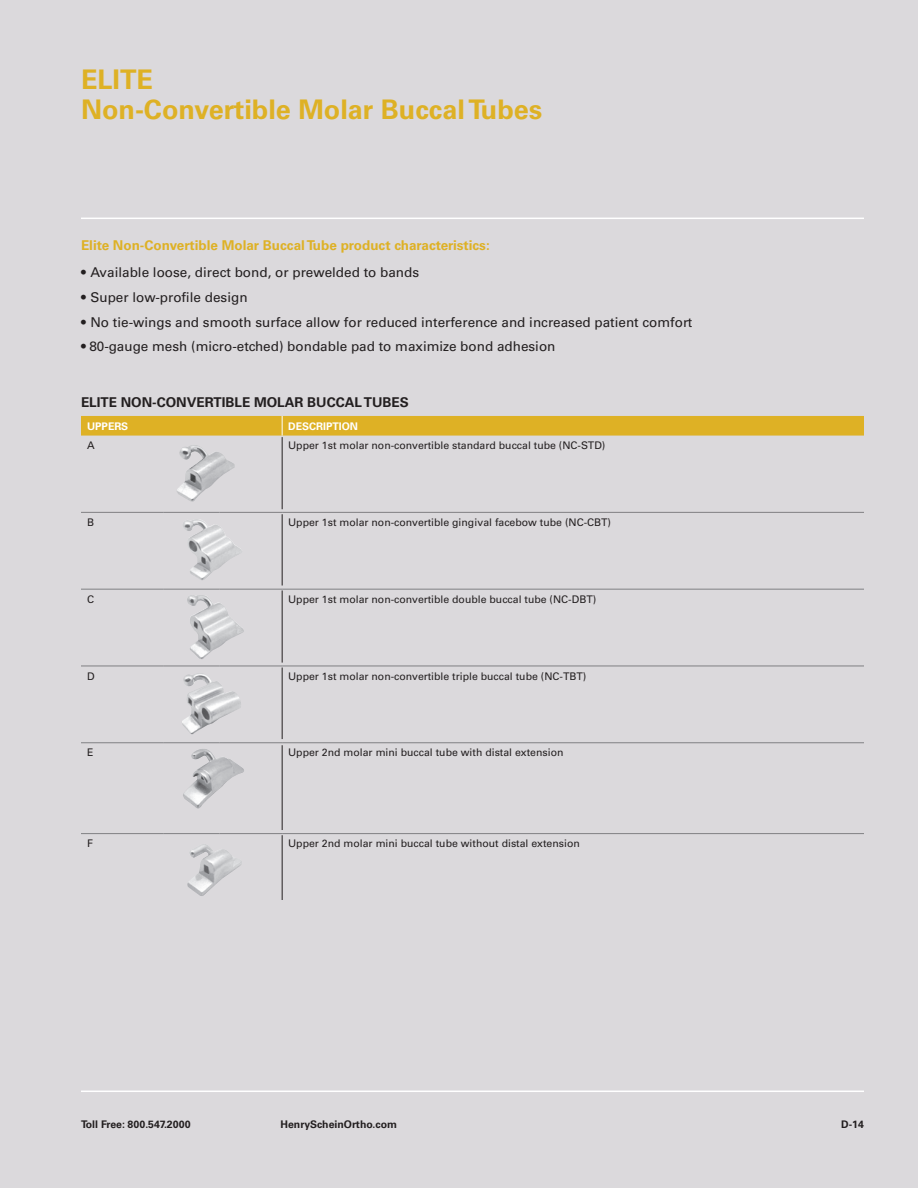
<style>
.page{position:relative;width:918px;height:1188px;background:#dbd9dc}
.page>*{position:absolute;margin:0;border:0;box-sizing:border-box;transform-origin:0 0}
.t1{font:700 27px/30px "Univers LT Std";color:#deb125}
.t2{font:13.5px "Univers LT Std";color:#231f20}
.t3{font:700 13.5px "Univers LT Std";color:#deb125}
.t4{font:700 13.5px "Univers LT Std";color:#231f20}
.t5{font:10.5px "Univers LT Std";color:#231f20}
.t6{font:700 10.5px "Univers LT Std";color:#231f20}
.t7{font:700 10.5px "Univers LT Std";color:#fff}
</style>
<div class="page">
<hr style="left:81px;top:218px;width:783px;height:1px;background:#fff">
<hr style="left:81px;top:1091px;width:783px;height:1px;background:#fff">
<hr style="left:81px;top:512px;width:82px;height:1px;background:#808083">
<hr style="left:163px;top:512px;width:56px;height:1px;background:#808083">
<hr style="left:219px;top:512px;width:63px;height:1px;background:#808083">
<hr style="left:282px;top:512px;width:582px;height:1px;background:#808083">
<div style="left:81px;top:416px;width:783px;height:20px;background:#deb125"></div>
<hr style="left:81px;top:589px;width:82px;height:1px;background:#808083">
<hr style="left:163px;top:589px;width:56px;height:1px;background:#808083">
<hr style="left:219px;top:589px;width:63px;height:1px;background:#808083">
<hr style="left:282px;top:589px;width:582px;height:1px;background:#808083">
<hr style="left:81px;top:666px;width:82px;height:1px;background:#808083">
<hr style="left:163px;top:666px;width:56px;height:1px;background:#808083">
<hr style="left:219px;top:666px;width:63px;height:1px;background:#808083">
<hr style="left:282px;top:666px;width:582px;height:1px;background:#808083">
<hr style="left:81px;top:742px;width:82px;height:1px;background:#808083">
<hr style="left:163px;top:742px;width:56px;height:1px;background:#808083">
<hr style="left:219px;top:742px;width:63px;height:1px;background:#808083">
<hr style="left:282px;top:742px;width:582px;height:1px;background:#808083">
<hr style="left:81px;top:833px;width:82px;height:1px;background:#808083">
<hr style="left:163px;top:833px;width:56px;height:1px;background:#808083">
<hr style="left:219px;top:833px;width:63px;height:1px;background:#808083">
<hr style="left:282px;top:833px;width:582px;height:1px;background:#808083">
<img style="left:177px;top:445px;width:58px;height:57px">
<img style="left:183px;top:519px;width:58px;height:61px">
<img style="left:187px;top:595px;width:57px;height:64px">
<img style="left:182px;top:674px;width:59px;height:61px">
<img style="left:183px;top:749px;width:61px;height:60px">
<img style="left:187px;top:844px;width:55px;height:52px">
<hr style="left:282px;top:437px;width:1px;height:72px;background:#231f20">
<hr style="left:282px;top:514px;width:1px;height:72px;background:#231f20">
<hr style="left:282px;top:590px;width:1px;height:73px;background:#231f20">
<hr style="left:282px;top:668px;width:1px;height:71px;background:#231f20">
<hr style="left:282px;top:745px;width:1px;height:85px;background:#231f20">
<hr style="left:282px;top:835px;width:1px;height:65px;background:#231f20">
<h1 class="t1" style="left:81px;top:64px;width:463px">ELITE<br>Non-Convertible Molar Buccal Tubes</h1>
<p class="t3" style="left:81px;top:237px;width:410px">Elite Non-Convertible Molar Buccal Tube product characteristics:</p>
<p class="t2" style="left:81px;top:264px;width:340px">• Available loose, direct bond, or prewelded to bands</p>
<p class="t2" style="left:81px;top:289px;width:168px">• Super low-profile design</p>
<p class="t2" style="left:81px;top:314px;width:613px">• No tie-wings and smooth surface allow for reduced interference and increased patient comfort</p>
<p class="t2" style="left:81px;top:339px;width:476px">• 80-gauge mesh (micro-etched) bondable pad to maximize bond adhesion</p>
<p class="t4" style="left:81px;top:394px;width:329px">ELITE NON-CONVERTIBLE MOLAR BUCCAL TUBES</p>
<p class="t7" style="left:87px;top:420px;width:43px">UPPERS</p>
<p class="t7" style="left:288px;top:420px;width:72px">DESCRIPTION</p>
<p class="t5" style="left:87px;top:439px;width:9px">A</p>
<p class="t5" style="left:288px;top:439px;width:319px">Upper 1st molar non-convertible standard buccal tube (NC-STD)</p>
<p class="t5" style="left:87px;top:516px;width:9px">B</p>
<p class="t5" style="left:288px;top:516px;width:324px">Upper 1st molar non-convertible gingival facebow tube (NC-CBT)</p>
<p class="t5" style="left:87px;top:593px;width:9px">C</p>
<p class="t5" style="left:288px;top:593px;width:310px">Upper 1st molar non-convertible double buccal tube (NC-DBT)</p>
<p class="t5" style="left:87px;top:670px;width:9px">D</p>
<p class="t5" style="left:288px;top:670px;width:300px">Upper 1st molar non-convertible triple buccal tube (NC-TBT)</p>
<p class="t5" style="left:87px;top:746px;width:8px">E</p>
<p class="t5" style="left:288px;top:746px;width:277px">Upper 2nd molar mini buccal tube with distal extension</p>
<p class="t5" style="left:87px;top:837px;width:7px">F</p>
<p class="t5" style="left:288px;top:837px;width:293px">Upper 2nd molar mini buccal tube without distal extension</p>
<p class="t6" style="left:81px;top:1118px;width:111px">Toll Free: 800.547.2000</p>
<p class="t6" style="left:280px;top:1118px;width:118px">HenryScheinOrtho.com</p>
<p class="t6" style="left:841px;top:1118px;width:24px">D-14</p>
</div>
